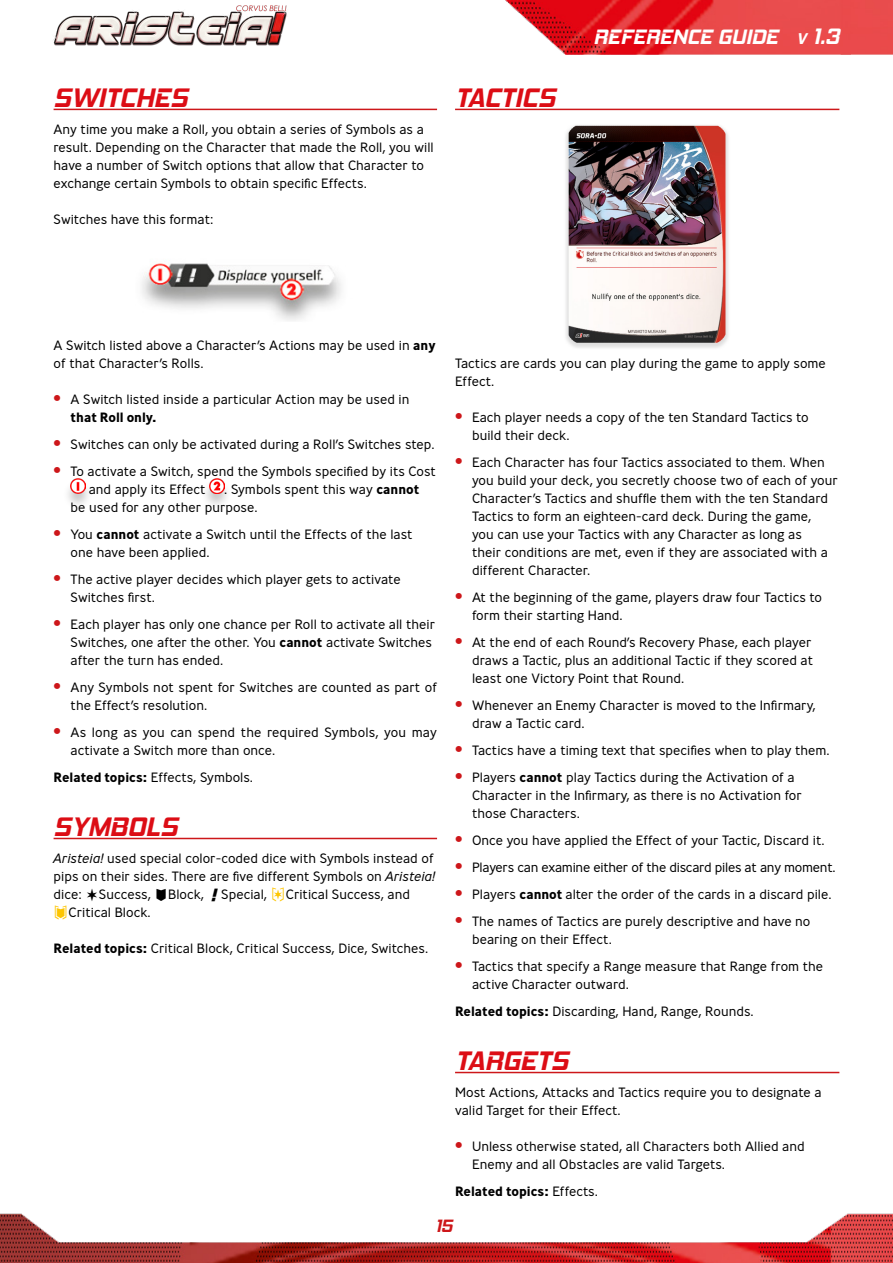
<style>
.page{position:relative;width:893px;height:1263px;background:#fff}
.page>*{position:absolute;margin:0;border:0;box-sizing:border-box;transform-origin:0 0}
.Título_1{font:italic 700 27px "Hemi Head Rg";color:#dc0d15}
.t1{font:italic 700 21px "Hemi Head Rg";color:#fff}
.t2{font:italic 700 18px "Hemi Head Rg";color:#cd171a}
.t3{font:300 13.5px/18px "Ministry";color:#000}
.t4{font:300 13.5px "Ministry";letter-spacing:-.02em;color:#000}
.t5{font:700 13.5px "Ministry";color:#000}
.s1{font-size:15.75px}
.s2{font-size:22.5px}
.s3{font-weight:700}
.s4{font-family:"Sisco";font-weight:700;font-size:21px;color:#cd171a}
.s5{font-style:italic}
.s6{font-family:"A Lristo Elementos";font-weight:400}
.s7{font-family:"A Lristo Elementos";font-weight:400;font-size:15px;color:#fdc500}
.s8{font-weight:300}
</style>
<div class="page">
<img style="left:0;top:1213px;width:893px;height:50px">
<img style="left:53px;top:5px;width:234px;height:41px">
<img style="left:505px;top:0;width:388px;height:55px">
<hr style="left:54px;top:109px;width:383px;height:1px;background:#cd171a">
<hr style="left:54px;top:838px;width:383px;height:1px;background:#cd171a">
<img style="left:141px;top:263px;width:200px;height:58px">
<div style="left:62px;top:478px;width:32px;height:32px;background:#000;opacity:.25"></div>
<img style="left:71px;top:479px;width:14px;height:15px">
<div style="left:201px;top:478px;width:32px;height:33px;background:#000;opacity:.25"></div>
<img style="left:209px;top:478px;width:15px;height:16px">
<hr style="left:455px;top:109px;width:384px;height:1px;background:#cd171a">
<hr style="left:455px;top:1072px;width:384px;height:1px;background:#cd171a">
<img style="left:566px;top:125px;width:163px;height:223px">
<p class="Título_1" style="left:54px;top:81px;width:136px">SWITCHES</p>
<p class="t3" style="left:54px;top:120px;width:382px">Any time you make a Roll, you obtain a series of Symbols as a result. Depending on the Character that made the Roll, you will have a number of Switch options that allow that Character to exchange certain Symbols to obtain specific Effects.</p>
<p class="t3" style="left:54px;top:210px;width:161px">Switches have this format:</p>
<p class="Título_1" style="left:455px;top:81px;width:102px">TACTICS</p>
<h2 class="t1" style="left:594px;top:24px;width:247px">REFERENCE GUIDE <span class="s1">v</span> <span class="s2">1.3</span></h2>
<p class="t3" style="left:54px;top:336px;width:384px">A Switch listed above a Character’s Actions may be used in <span class="s3">any </span>of that Character’s Rolls.</p>
<p class="t3" style="left:71px;top:390px;width:340px;text-indent:-17px"><span class="s4">•</span> A Switch listed inside a particular Action may be used in <span class="s3">that Roll only.</span></p>
<p class="t3" style="left:54px;top:435px;width:383px"><span class="s4">•</span> Switches can only be activated during a Roll’s Switches step.</p>
<p class="t3" style="left:89px;top:462px;width:349px;text-indent:-35px"><span class="s4">•</span> To activate a Switch, spend the Symbols specified by its Cost and apply its Effect</p>
<p class="t3" style="left:71px;top:480px;width:350px;text-indent:154px">. Symbols spent this way <span class="s3">cannot </span>be used for any other purpose.</p>
<p class="t3" style="left:71px;top:525px;width:344px;text-indent:-17px"><span class="s4">•</span> You <span class="s3">cannot</span> activate a Switch until the Effects of the last one have been applied.</p>
<p class="t3" style="left:71px;top:570px;width:332px;text-indent:-17px"><span class="s4">•</span> The active player decides which player gets to activate<br>Switches first.</p>
<p class="t3" style="left:71px;top:615px;width:366px;text-indent:-17px"><span class="s4">•</span> Each player has only one chance per Roll to activate all their<br>Switches, one after the other. You <span class="s3">cannot</span> activate Switches after the turn has ended.</p>
<p class="t3" style="left:71px;top:678px;width:368px;text-indent:-17px"><span class="s4">•</span> Any Symbols not spent for Switches are counted as part of the Effect’s resolution.</p>
<p class="t3" style="left:71px;top:723px;width:368px;text-indent:-17px"><span class="s4">•</span> As long as you can spend the required Symbols, you may activate a Switch more than once.</p>
<p class="t3" style="left:54px;top:768px;width:201px"><span class="s3">Related topics:</span> Effects, Symbols.</p>
<p class="Título_1" style="left:54px;top:810px;width:125px">SYMBOLS</p>
<p class="t3" style="left:54px;top:849px;width:383px"><span class="s5">Aristeia!</span> used special color-coded dice with Symbols instead of pips on their sides. There are five different Symbols on <span class="s5">Aristeia! </span>dice: <span class="s6">2</span>Success, <span class="s6">1</span>Block, <span class="s6">3</span>Special, <span class="s7">8</span>Critical Success, and <span class="s7">7</span>Critical Block.</p>
<p class="t3" style="left:54px;top:939px;width:376px"><span class="s3">Related topics:</span> Critical Block, Critical Success, Dice, Switches.</p>
<p class="t3" style="left:455px;top:354px;width:372px">Tactics are cards you can play during the game to apply some<br>Effect.</p>
<p class="t3" style="left:472px;top:408px;width:338px;text-indent:-17px"><span class="s4">•</span> Each player needs a copy of the ten Standard Tactics to build their deck.</p>
<p class="t3" style="left:472px;top:453px;width:367px;text-indent:-17px"><span class="s4">•</span> Each Character has four Tactics associated to them. When you build your deck, you secretly choose two of each of your Character’s Tactics and shuffle them with the ten Standard Tactics to form an eighteen-card deck. During the game,<br>you can use your Tactics with any Character as long as<br>their conditions are met, even if they are associated with a different Character.</p>
<p class="t3" style="left:472px;top:588px;width:351px;text-indent:-17px"><span class="s4">•</span> At the beginning of the game, players draw four Tactics to form their starting Hand.</p>
<p class="t3" style="left:472px;top:633px;width:343px;text-indent:-17px"><span class="s4">•</span> At the end of each Round’s Recovery Phase, each player draws a Tactic, plus an additional Tactic if they scored at least one Victory Point that Round.</p>
<p class="t3" style="left:472px;top:696px;width:345px;text-indent:-17px"><span class="s4">•</span> Whenever an Enemy Character is moved to the Infirmary, draw a Tactic card.</p>
<p class="t3" style="left:455px;top:741px;width:376px"><span class="s4">•</span> Tactics have a timing text that specifies when to play them.</p>
<p class="t3" style="left:472px;top:768px;width:331px;text-indent:-17px"><span class="s4">•</span> Players <span class="s3">cannot</span> play Tactics during the Activation of a<br>Character in the Infirmary, as there is no Activation for those Characters.</p>
<p class="t3" style="left:455px;top:831px;width:371px"><span class="s4">•</span> Once you have applied the Effect of your Tactic, Discard it.</p>
<p class="t4" style="left:455px;top:858px;width:382px"><span class="s4">•</span> Players can examine either of the discard piles at any moment.</p>
<p class="t3" style="left:455px;top:885px;width:378px"><span class="s4">•</span> Players <span class="s3">cannot</span> alter the order of the cards in a discard pile.</p>
<p class="t3" style="left:472px;top:912px;width:340px;text-indent:-17px"><span class="s4">•</span> The names of Tactics are purely descriptive and have no bearing on their Effect.</p>
<p class="t3" style="left:472px;top:957px;width:353px;text-indent:-17px"><span class="s4">•</span> Tactics that specify a Range measure that Range from the active Character outward.</p>
<p class="t3" style="left:455px;top:1002px;width:300px"><span class="s3">Related topics:</span> Discarding, Hand, Range, Rounds.</p>
<p class="Título_1" style="left:455px;top:1044px;width:115px">TARGETS</p>
<p class="t3" style="left:455px;top:1083px;width:368px">Most Actions, Attacks and Tactics require you to designate a valid Target for their Effect.</p>
<p class="t3" style="left:472px;top:1137px;width:334px;text-indent:-17px"><span class="s4">•</span> Unless otherwise stated, all Characters both Allied and<br>Enemy and all Obstacles are valid Targets.</p>
<p class="t5" style="left:455px;top:1182px;width:144px">Related topics: <span class="s8">Effects.</span></p>
<h3 class="t2" style="left:435px;top:1215px;width:19px">15</h3>
</div>
